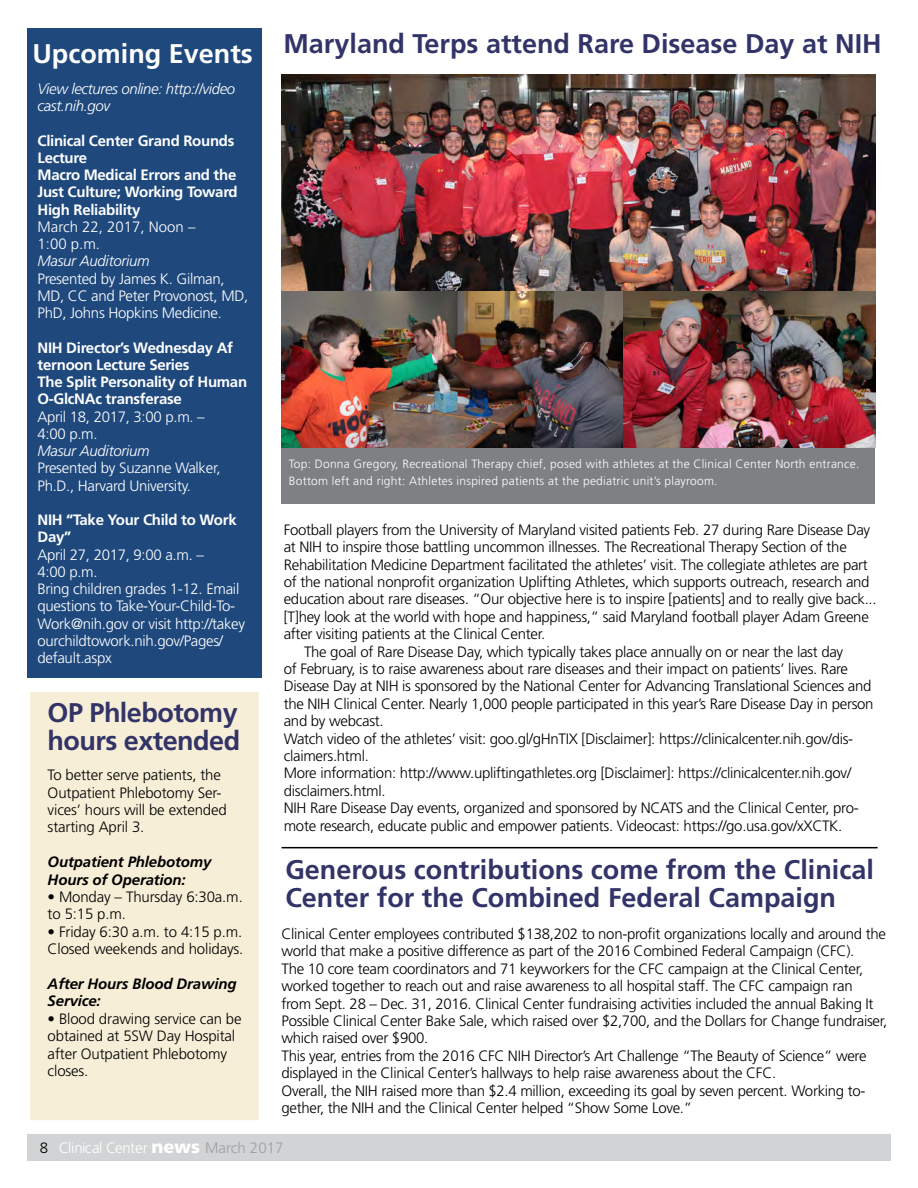
<style>
.page{position:relative;width:918px;height:1188px;background:#fff}
.page>*{position:absolute;margin:0;border:0;box-sizing:border-box;transform-origin:0 0}
.t1{font:700 27px/28.5px "Frutiger LT Std";color:#323468}
.t2{font:700 27px/28.5px "Frutiger LT Std";letter-spacing:-.02em;color:#323468}
.t3{font:700 27px "Frutiger LT Std";color:#fff}
.t4{font:300 15px/17.4px "Frutiger LT Std";letter-spacing:-.02em;color:#000}
.t5{font:300 15px/17.2px "Frutiger LT Std";letter-spacing:-.02em;color:#fff}
.t6{font:700 15px/17.2px "Frutiger LT Std";letter-spacing:-.02em;color:#fff}
.t7{font:italic 700 15px/17.4px "Frutiger LT Std";letter-spacing:-.01em;color:#000}
.t8{font:italic 300 15px/17.2px "Frutiger LT Std";letter-spacing:-.025em;color:#fff}
.t9{font:300 12px/17.4px "Frutiger LT Std";letter-spacing:.02em;color:#fff}
.s1{font-weight:700}
.s2{font-style:italic}
.s3{font-weight:300}
.s4{font-weight:300;font-style:italic}
.s5{font-weight:900;font-size:18px}
.s6{color:#9d9fa2}
</style>
<div class="page">
<div style="left:27px;top:1134px;width:864px;height:27px;background:#d1d3d4"></div>
<div style="left:27px;top:28px;width:235px;height:649px;background:#1f497d"></div>
<div style="left:282px;top:436px;width:593px;height:67px;background:#7e8083"></div>
<div style="left:27px;top:689px;width:235px;height:434px;background:#f7eed7;border:3px solid #fff"></div>
<hr style="left:282px;top:847px;width:596px;height:1px;background:#000">
<img style="left:282px;top:75px;width:594px;height:216px">
<img style="left:282px;top:291px;width:594px;height:157px">
<p class="t3" style="left:32px;top:38px;width:222px">Upcoming Events</p>
<p class="t8" style="left:38px;top:80px;width:199px">View lectures online: http://video cast.nih.gov</p>
<p class="t5" style="left:38px;top:132px;width:212px"><span class="s1">Clinical Center Grand Rounds<br>Lecture<br>Macro Medical Errors and the<br>Just Culture; Working Toward<br>High Reliability<br></span>March 22, 2017, Noon –<br>1:00 p.m.<br><span class="s2">Masur Auditorium<br></span>Presented by James K. Gilman,<br>MD, CC and Peter Provonost, MD,<br>PhD, Johns Hopkins Medicine.</p>
<p class="t6" style="left:38px;top:339px;width:211px">NIH Director’s Wednesday Af ternoon Lecture Series<br>The Split Personality of Human<br>O-GlcNAc transferase<br><span class="s3">April 18, 2017, 3:00 p.m. –<br>4:00 p.m.<br></span><span class="s4">Masur Auditorium<br></span><span class="s3">Presented by Suzanne Walker,<br>Ph.D., Harvard University.</span></p>
<p class="t5" style="left:38px;top:512px;width:209px"><span class="s1">NIH “Take Your Child to Work<br>Day”<br></span>April 27, 2017, 9:00 a.m. –<br>4:00 p.m.<br>Bring children grades 1-12. Email questions to Take-Your-Child-To-<br>Work@nih.gov or visit http://takey ourchildtowork.nih.gov/Pages/ default.aspx</p>
<p class="t2" style="left:48px;top:698px;width:194px">OP Phlebotomy hours extended</p>
<p class="t4" style="left:48px;top:767px;width:181px">To better serve patients, the<br>Outpatient Phlebotomy Ser&shy;vices’ hours will be extended starting April 3.</p>
<p class="t7" style="left:48px;top:853px;width:165px">Outpatient Phlebotomy<br>Hours of Operation:</p>
<p class="t4" style="left:48px;top:888px;width:197px">• Monday – Thursday 6:30a.m. to 5:15 p.m.</p>
<p class="t4" style="left:48px;top:923px;width:197px">• Friday 6:30 a.m. to 4:15 p.m.<br>Closed weekends and holidays.</p>
<p class="t7" style="left:48px;top:975px;width:190px">After Hours Blood Drawing<br>Service:</p>
<p class="t4" style="left:48px;top:1010px;width:196px">• Blood drawing service can be obtained at 5SW Day Hospital after Outpatient Phlebotomy closes.</p>
<h2 class="t1" style="left:283px;top:29px;width:600px">Maryland Terps attend Rare Disease Day at NIH</h2>
<p class="t9" style="left:289px;top:455px;width:572px">Top: Donna Gregory, Recreational Therapy chief, posed with athletes at the Clinical Center North entrance.<br>Bottom left and right: Athletes inspired patients at the pediatric unit’s playroom.</p>
<p class="t4" style="left:284px;top:521px;width:594px">Football players from the University of Maryland visited patients Feb. 27 during Rare Disease Day at NIH to inspire those battling uncommon illnesses. The Recreational Therapy Section of the Rehabilitation Medicine Department facilitated the athletes’ visit. The collegiate athletes are part of the national nonprofit organization Uplifting Athletes, which supports outreach, research and education about rare diseases. “Our objective here is to inspire [patients] and to really give back... [T]hey look at the world with hope and happiness,” said Maryland football player Adam Greene after visiting patients at the Clinical Center.</p>
<p class="t4" style="left:284px;top:643px;width:591px;text-indent:20px">The goal of Rare Disease Day, which typically takes place annually on or near the last day<br>of February, is to raise awareness about rare diseases and their impact on patients’ lives. Rare Disease Day at NIH is sponsored by the National Center for Advancing Translational Sciences and the NIH Clinical Center. Nearly 1,000 people participated in this year’s Rare Disease Day in person and by webcast.<br>Watch video of the athletes’ visit: goo.gl/gHnTIX [Disclaimer]: https://clinicalcenter.nih.gov/dis&shy;claimers.html.<br>More information: http://www.upliftingathletes.org [Disclaimer]: https://clinicalcenter.nih.gov/ disclaimers.html.<br>NIH Rare Disease Day events, organized and sponsored by NCATS and the Clinical Center, pro&shy;mote research, educate public and empower patients. Videocast: https://go.usa.gov/xXCTK.</p>
<h2 class="t1" style="left:285px;top:855px;width:590px">Generous contributions come from the Clinical<br>Center for the Combined Federal Campaign</h2>
<p class="t4" style="left:282px;top:925px;width:607px">Clinical Center employees contributed $138,202 to non-profit organizations locally and around the world that make a positive difference as part of the 2016 Combined Federal Campaign (CFC).<br>The 10 core team coordinators and 71 keyworkers for the CFC campaign at the Clinical Center, worked together to reach out and raise awareness to all hospital staff. The CFC campaign ran<br>from Sept. 28 – Dec. 31, 2016. Clinical Center fundraising activities included the annual Baking It Possible Clinical Center Bake Sale, which raised over $2,700, and the Dollars for Change fundraiser, which raised over $900.<br>This year, entries from the 2016 CFC NIH Director’s Art Challenge “The Beauty of Science” were displayed in the Clinical Center’s hallways to help raise awareness about the CFC.<br>Overall, the NIH raised more than $2.4 million, exceeding its goal by seven percent. Working to&shy;gether, the NIH and the Clinical Center helped “Show Some Love.”</p>
<p class="t4" style="left:40px;top:1139px;width:10px">8</p>
<p class="t5" style="left:59px;top:1139px;width:226px">Clinical Center <span class="s5">news</span> <span class="s6">March 2017</span></p>
</div>
